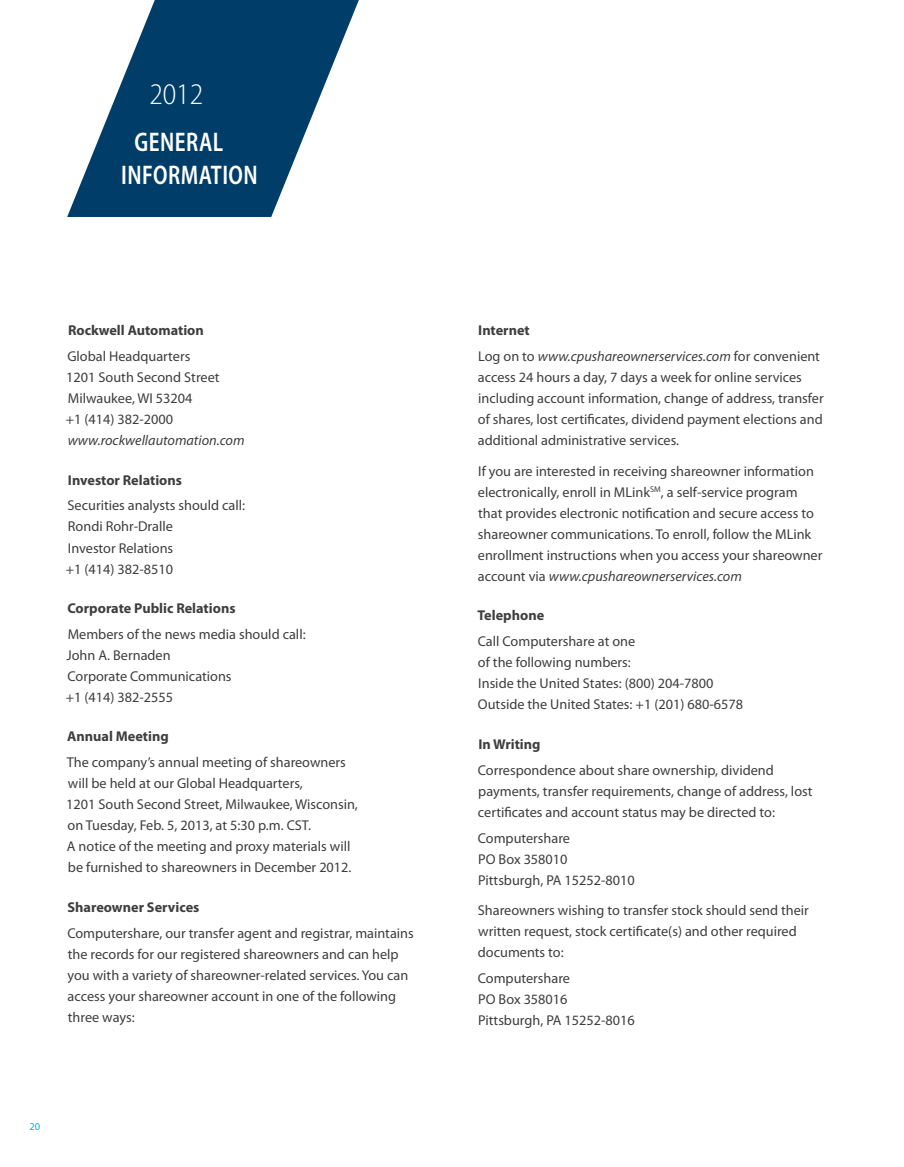
<style>
.page{position:relative;width:904px;height:1167px;background:#fff}
.page>*{position:absolute;margin:0;border:0;box-sizing:border-box;transform-origin:0 0}
.t1{font:300 semi-condensed 30px "Myriad Pro";color:#fff}
.t2{font:600 semi-condensed 27px/33px "Myriad Pro";letter-spacing:.02em;color:#fff;scale:.85 1}
.t3{font:14.25px/21px "Myriad Pro";color:#3e3e3f}
.t4{font:700 14.25px "Myriad Pro";color:#3e3e3f}
.t5{font:italic 14.25px/25.8px "Myriad Pro";color:#3e3e3f}
.t6{font:10.5px "Myriad Pro";color:#00aedc}
.s1{font-weight:700;font-style:normal}
.s2{font-style:normal}
.s3{font-style:italic}
</style>
<div class="page">
<svg style="left:67px;top:0;width:292px;height:217px;fill:#003e69"></svg>
<h1 class="t1" style="left:149px;top:78px;width:55px">2012</h1>
<h2 class="t2" style="left:121px;top:126px;width:162px;text-indent:13px">GENERAL<br>INFORMATION</h2>
<p class="t4" style="left:68px;top:322px;width:137px">Rockwell Automation</p>
<p class="t3" style="left:66px;top:346px;width:155px">Global Headquarters<br>1201 South Second Street<br>Milwaukee, WI 53204<br>+1 (414) 382-2000</p>
<p class="t5" style="left:68px;top:428px;width:178px">www.rockwellautomation.com</p>
<p class="t4" style="left:68px;top:471px;width:116px">Investor Relations</p>
<p class="t3" style="left:66px;top:495px;width:181px">Securities analysts should call:<br>Rondi Rohr-Dralle<br>Investor Relations<br>+1 (414) 382-8510</p>
<p class="t4" style="left:67px;top:600px;width:170px">Corporate Public Relations</p>
<p class="t3" style="left:66px;top:623px;width:241px">Members of the news media should call:<br>John A. Bernaden<br>Corporate Communications<br>+1 (414) 382-2555</p>
<p class="t4" style="left:67px;top:728px;width:103px">Annual Meeting</p>
<p class="t3" style="left:66px;top:752px;width:293px">The company’s annual meeting of shareowners will be held at our Global Headquarters,<br>1201 South Second Street, Milwaukee, Wisconsin, on Tuesday, Feb. 5, 2013, at 5:30 p.m. CST.<br>A notice of the meeting and proxy materials will be furnished to shareowners in December 2012.</p>
<p class="t4" style="left:68px;top:898px;width:133px">Shareowner Services</p>
<p class="t3" style="left:67px;top:922px;width:348px">Computershare, our transfer agent and registrar, maintains the records for our registered shareowners and can help you with a variety of shareowner-related services. You can access your shareowner account in one of the following three ways:</p>
<p class="t6" style="left:29px;top:1120px;width:12px">20</p>
<p class="t5" style="left:478px;top:318px;width:343px"><span class="s1">Internet<br></span><span class="s2">Log on to</span> www.cpushareownerservices.com <span class="s2">for convenient</span></p>
<p class="t3" style="left:478px;top:367px;width:347px">access 24 hours a day, 7 days a week for online services including account information, change of address, transfer of shares, lost certificates, dividend payment elections and additional administrative services.</p>
<p class="t3" style="left:478px;top:461px;width:346px">If you are interested in receiving shareowner information electronically, enroll in MLink<sup>SM</sup>, a self-service program that provides electronic notification and secure access to shareowner communications. To enroll, follow the MLink enrollment instructions when you access your shareowner account via <span class="s3">www.cpushareownerservices.com</span></p>
<p class="t4" style="left:478px;top:607px;width:68px">Telephone</p>
<p class="t3" style="left:478px;top:631px;width:267px">Call Computershare at one<br>of the following numbers:<br>Inside the United States: (800) 204-7800<br>Outside the United States: +1 (201) 680-6578</p>
<p class="t4" style="left:478px;top:735px;width:64px">In Writing</p>
<p class="t3" style="left:478px;top:759px;width:336px">Correspondence about share ownership, dividend payments, transfer requirements, change of address, lost certificates and account status may be directed to:</p>
<p class="t3" style="left:478px;top:827px;width:158px">Computershare<br>PO Box 358010<br>Pittsburgh, PA 15252-8010</p>
<p class="t3" style="left:478px;top:900px;width:332px">Shareowners wishing to transfer stock should send their written request, stock certificate(s) and other required documents to:</p>
<p class="t3" style="left:478px;top:968px;width:158px">Computershare<br>PO Box 358016<br>Pittsburgh, PA 15252-8016</p>
</div>
